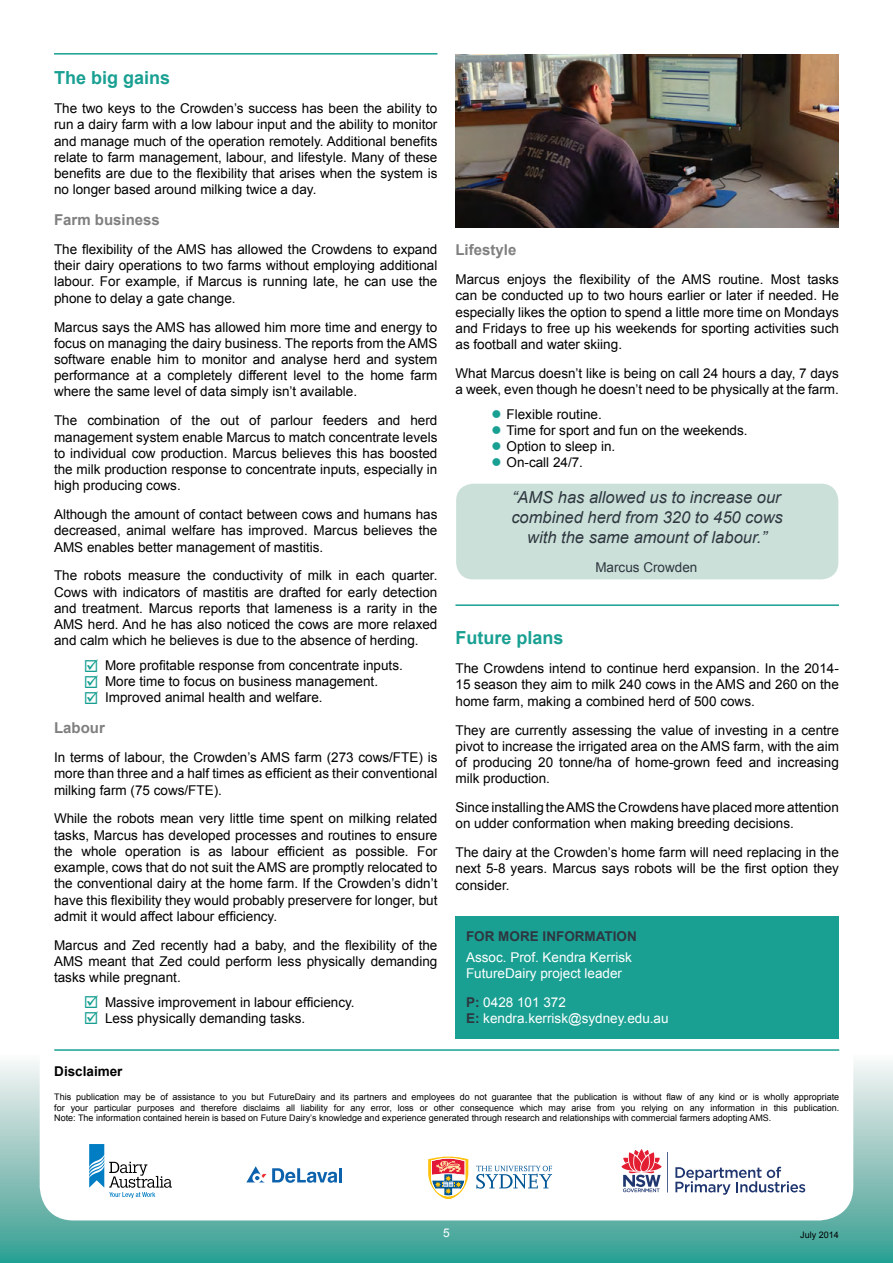
<style>
.page{position:relative;width:893px;height:1263px;background:#fff}
.page>*{position:absolute;margin:0;border:0;box-sizing:border-box;transform-origin:0 0}
.Subhead_1_with_rule{font:700 18px "Arial";color:#19a092}
.Breakout_Text{font:italic 16.5px/19.8px "Arial";color:#2e3640;text-align:center}
.Subhead2{font:700 15px "Arial";color:#7f7f7f}
.Body_Copy{font:13.5px/16.2px "Arial";color:#000;text-align:justify}
.Body_Copy-2{font:13.5px/16.2px "Arial";color:#fff}
.Body_Copy-3{font:700 13.5px "Arial";color:#2e3640}
.Breakout_Text-2{font:13.5px "Arial";color:#2e3640}
.Disclaimer{font:700 13.5px "Arial";color:#000}
.Body_Copy-4{font:12px "Arial";color:#fff}
.Body_Copy-5{font:9px/10.8px "Arial";color:#000;text-align:justify}
.s1{font-weight:700;color:#2e3640}
</style>
<div class="page">
<svg style="left:0;top:1061px;width:893px;height:202px;background:#5eb2a8"></svg>
<div style="left:40px;top:1027px;width:813px;height:193px;background:#fff;border-radius:34px"></div>
<svg style="left:675px;top:1167px;width:130px;height:28px"></svg>
<svg style="left:621px;top:1149px;width:41px;height:43px"></svg>
<hr style="left:667px;top:1152px;width:1px;height:40px;background:#1f366f">
<svg style="left:476px;top:1165px;width:76px;height:24px"></svg>
<svg style="left:428px;top:1156px;width:40px;height:42px"></svg>
<svg style="left:89px;top:1144px;width:83px;height:54px"></svg>
<hr style="left:339px;top:1168px;width:3px;height:14px;background:#0d62ad">
<svg style="left:272px;top:1168px;width:65px;height:15px"></svg>
<svg style="left:246px;top:1167px;width:20px;height:15px"></svg>
<hr style="left:54px;top:53px;width:383px;height:2px;background:#19a092">
<hr style="left:455px;top:604px;width:384px;height:2px;background:#19a092">
<img style="left:455px;top:54px;width:384px;height:173px">
<hr style="left:54px;top:1049px;width:785px;height:2px;background:#19a092">
<div style="left:455px;top:916px;width:384px;height:123px;background:#19a092"></div>
<div style="left:456px;top:484px;width:382px;height:95px;background:#cbe0d8;border-radius:17px"></div>
<p class="Subhead_1_with_rule" style="left:54px;top:66px;width:118px">The big gains</p>
<p class="Body_Copy" style="left:54px;top:101px;width:385px">The two keys to the Crowden’s success has been the ability to run a dairy farm with a low labour input and the ability to monitor and manage much of the operation remotely. Additional benefits relate to farm management, labour, and lifestyle. Many of these benefits are due to the flexibility that arises when the system is no longer based around milking twice a day.</p>
<p class="Subhead2" style="left:54px;top:210px;width:107px">Farm business</p>
<p class="Body_Copy" style="left:54px;top:241px;width:385px">The flexibility of the AMS has allowed the Crowdens to expand their dairy operations to two farms without employing additional labour. For example, if Marcus is running late, he can use the phone to delay a gate change.</p>
<p class="Body_Copy" style="left:54px;top:319px;width:385px">Marcus says the AMS has allowed him more time and energy to focus on managing the dairy business. The reports from the AMS software enable him to monitor and analyse herd and system performance at a completely different level to the home farm where the same level of data simply isn’t available.</p>
<p class="Body_Copy" style="left:54px;top:413px;width:385px">The combination of the out of parlour feeders and herd management system enable Marcus to match concentrate levels to individual cow production. Marcus believes this has boosted the milk production response to concentrate inputs, especially in high producing cows.</p>
<p class="Body_Copy" style="left:54px;top:506px;width:385px">Although the amount of contact between cows and humans has decreased, animal welfare has improved. Marcus believes the AMS enables better management of mastitis.</p>
<p class="Body_Copy" style="left:54px;top:568px;width:385px">The robots measure the conductivity of milk in each quarter.<br>Cows with indicators of mastitis are drafted for early detection and treatment. Marcus reports that lameness is a rarity in the AMS herd. And he has also noticed the cows are more relaxed and calm which he believes is due to the absence of herding.</p>
<p class="Body_Copy" style="left:105px;top:657px;width:299px">More profitable response from concentrate inputs.</p>
<p class="Body_Copy" style="left:105px;top:673px;width:275px">More time to focus on business management.</p>
<p class="Body_Copy" style="left:105px;top:690px;width:219px">Improved animal health and welfare.</p>
<p class="Subhead2" style="left:54px;top:718px;width:52px">Labour</p>
<p class="Body_Copy" style="left:54px;top:749px;width:385px">In terms of labour, the Crowden’s AMS farm (273 cows/FTE) is more than three and a half times as efficient as their conventional milking farm (75 cows/FTE).</p>
<p class="Body_Copy" style="left:54px;top:811px;width:385px">While the robots mean very little time spent on milking related tasks, Marcus has developed processes and routines to ensure the whole operation is as labour efficient as possible. For example, cows that do not suit the AMS are promptly relocated to the conventional dairy at the home farm. If the Crowden’s didn’t have this flexibility they would probably preservere for longer, but admit it would affect labour efficiency.</p>
<p class="Body_Copy" style="left:54px;top:937px;width:385px">Marcus and Zed recently had a baby, and the flexibility of the AMS meant that Zed could perform less physically demanding tasks while pregnant.</p>
<p class="Body_Copy" style="left:105px;top:994px;width:251px">Massive improvement in labour efficiency.</p>
<p class="Body_Copy" style="left:105px;top:1010px;width:202px">Less physically demanding tasks.</p>
<p class="Subhead2" style="left:455px;top:240px;width:62px">Lifestyle</p>
<p class="Body_Copy" style="left:455px;top:271px;width:385px">Marcus enjoys the flexibility of the AMS routine. Most tasks can be conducted up to two hours earlier or later if needed. He especially likes the option to spend a little more time on Mondays and Fridays to free up his weekends for sporting activities such as football and water skiing.</p>
<p class="Body_Copy" style="left:455px;top:365px;width:385px">What Marcus doesn’t like is being on call 24 hours a day, 7 days a week, even though he doesn’t need to be physically at the farm.</p>
<p class="Body_Copy" style="left:506px;top:406px;width:97px">Flexible routine.</p>
<p class="Body_Copy" style="left:506px;top:422px;width:243px">Time for sport and fun on the weekends.</p>
<p class="Body_Copy" style="left:506px;top:439px;width:110px">Option to sleep in.</p>
<p class="Body_Copy" style="left:506px;top:455px;width:78px">On-call 24/7.</p>
<p class="Breakout_Text" style="left:511px;top:488px;width:273px">“AMS has allowed us to increase our combined herd from 320 to 450 cows with the same amount of labour.”</p>
<p class="Breakout_Text-2" style="left:595px;top:558px;width:104px">Marcus Crowden</p>
<p class="Subhead_1_with_rule" style="left:455px;top:626px;width:110px">Future plans</p>
<p class="Body_Copy" style="left:455px;top:660px;width:385px">The Crowdens intend to continue herd expansion. In the 2014- 15 season they aim to milk 240 cows in the AMS and 260 on the home farm, making a combined herd of 500 cows.</p>
<p class="Body_Copy" style="left:455px;top:722px;width:385px">They are currently assessing the value of investing in a centre pivot to increase the irrigated area on the AMS farm, with the aim of producing 20 tonne/ha of home-grown feed and increasing milk production.</p>
<p class="Body_Copy" style="left:455px;top:799px;width:385px">Since installing the AMS the Crowdens have placed more attention on udder conformation when making breeding decisions.</p>
<p class="Body_Copy" style="left:455px;top:844px;width:385px">The dairy at the Crowden’s home farm will need replacing in the next 5-8 years. Marcus says robots will be the first option they consider.</p>
<p class="Body_Copy-3" style="left:466px;top:927px;width:172px">FOR MORE INFORMATION</p>
<p class="Body_Copy-2" style="left:466px;top:949px;width:167px">Assoc. Prof. Kendra Kerrisk<br>FutureDairy project leader</p>
<p class="Body_Copy-2" style="left:466px;top:994px;width:204px"><span class="s1">P:</span> 0428 101 372<br><span class="s1">E:</span> kendra.kerrisk@sydney.edu.au</p>
<p class="Disclaimer" style="left:54px;top:1062px;width:70px">Disclaimer</p>
<p class="Body_Copy-5" style="left:54px;top:1091px;width:786px">This publication may be of assistance to you but FutureDairy and its partners and employees do not guarantee that the publication is without flaw of any kind or is wholly appropriate for your particular purposes and therefore disclaims all liability for any error, loss or other consequence which may arise from you relying on any information in this publication.<br>Note: The information contained herein is based on Future Dairy’s knowledge and experience generated through research and relationships with commercial farmers adopting AMS.</p>
<p class="Body_Copy-4" style="left:443px;top:1225px;width:8px">5</p>
<p class="Body_Copy-5" style="left:800px;top:1229px;width:40px">July 2014</p>
</div>
